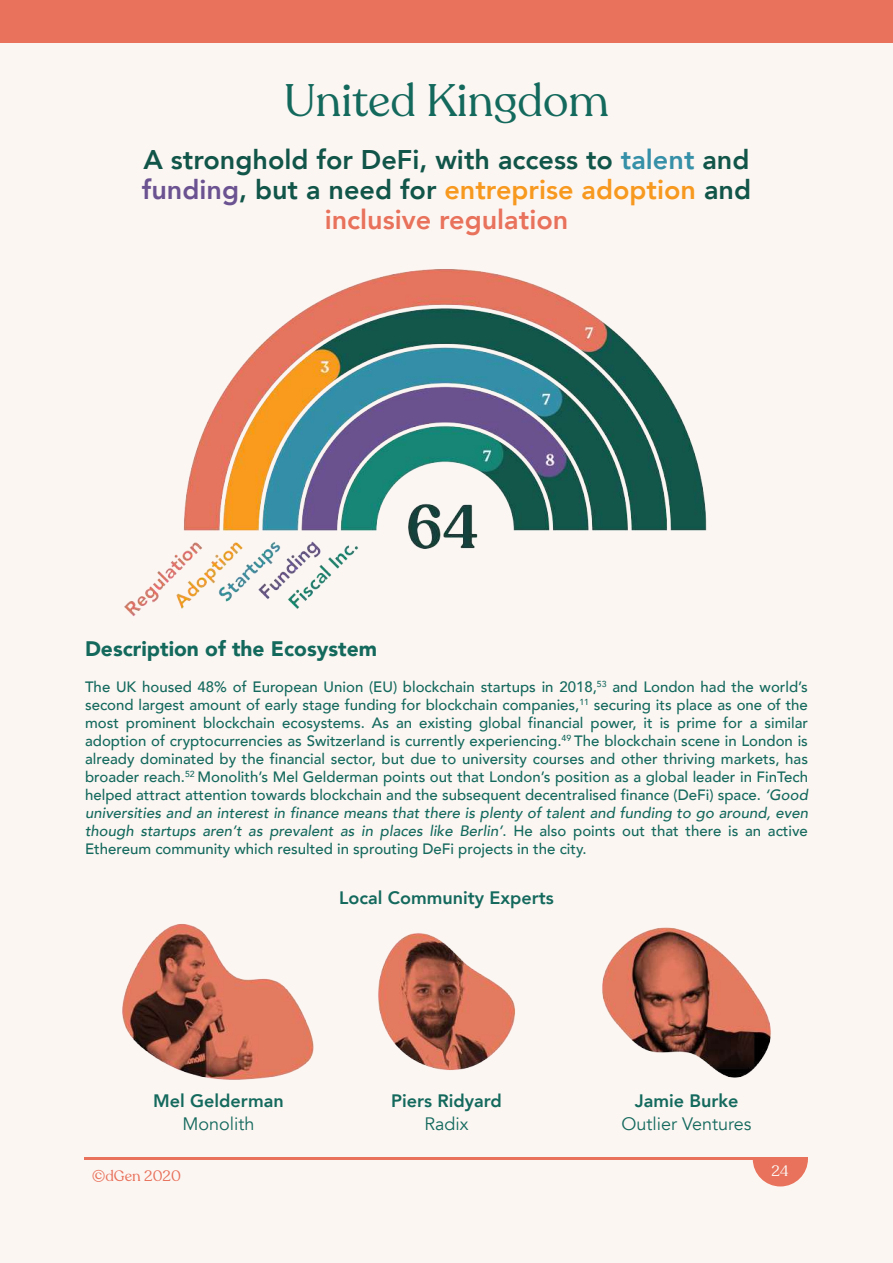
<style>
.page{position:relative;width:893px;height:1263px;background:#fcf6f3}
.page>*{position:absolute;margin:0;border:0;box-sizing:border-box;transform-origin:0 0}
.t1{font:45px "Recoleta";color:#14695d}
.t2{font:800 27px/30px "Avenir";color:#115549;text-align:center}
.t3{font:900 21px "Avenir";color:#14695d}
.t4{font:800 18px "Avenir";color:#14695d}
.t5{font:18px "Avenir";color:#14695d}
.t6{font:500 15px/18px "Avenir";color:#14695d;text-align:justify}
.t7{font:15px "Recoleta";color:#e8725b}
.t8{font:15px "Recoleta";color:#fcf6f3}
.s1{color:#3690a7}
.s2{color:#6b5291}
.s3{color:#f7991f}
.s4{color:#e8725b}
.s5{font-style:italic}
</style>
<div class="page">
<hr style="left:85px;top:1158px;width:723px;height:2px;background:#e8725b">
<svg style="left:753px;top:1160px;width:55px;height:26px"></svg>
<div style="left:0;top:0;width:893px;height:43px;background:#e8725b"></div>
<img style="left:122px;top:924px;width:192px;height:156px">
<img style="left:378px;top:933px;width:137px;height:137px">
<img style="left:602px;top:927px;width:169px;height:151px">
<img style="left:124px;top:269px;width:583px;height:348px">
<h1 class="t1" style="left:284px;top:71px;width:327px">United Kingdom</h1>
<h2 class="t2" style="left:142px;top:145px;width:611px">A stronghold for DeFi, with access to <span class="s1">talent</span> and <span class="s2">funding</span>, but a need for <span class="s3">entreprise adoption</span> and <span class="s4">inclusive regulation</span></h2>
<h3 class="t3" style="left:85px;top:635px;width:294px">Description of the Ecosystem</h3>
<p class="t6" style="left:85px;top:678px;width:724px">The UK housed 48% of European Union (EU) blockchain startups in 2018,<sup>53</sup> and London had the world’s second largest amount of early stage funding for blockchain companies,<sup>11</sup> securing its place as one of the most prominent blockchain ecosystems. As an existing global financial power, it is prime for a similar adoption of cryptocurrencies as Switzerland is currently experiencing.<sup>49</sup> The blockchain scene in London is already dominated by the financial sector, but due to university courses and other thriving markets, has broader reach.<sup>52</sup> Monolith’s Mel Gelderman points out that London’s position as a global leader in FinTech helped attract attention towards blockchain and the subsequent decentralised finance (DeFi) space. <span class="s5">‘Good universities and an interest in finance means that there is plenty of talent and funding to go around, even though startups aren’t as prevalent as in places like Berlin’</span>. He also points out that there is an active Ethereum community which resulted in sprouting DeFi projects in the city.</p>
<p class="t4" style="left:339px;top:886px;width:216px">Local Community Experts</p>
<p class="t4" style="left:153px;top:1089px;width:132px">Mel Gelderman</p>
<p class="t5" style="left:182px;top:1112px;width:74px">Monolith</p>
<p class="t4" style="left:391px;top:1089px;width:112px">Piers Ridyard</p>
<p class="t5" style="left:424px;top:1112px;width:46px">Radix</p>
<p class="t4" style="left:635px;top:1089px;width:105px">Jamie Burke</p>
<p class="t5" style="left:622px;top:1112px;width:131px">Outlier Ventures</p>
<p class="t7" style="left:92px;top:1165px;width:90px">©dGen 2020</p>
<p class="t8" style="left:772px;top:1161px;width:18px">24</p>
</div>
